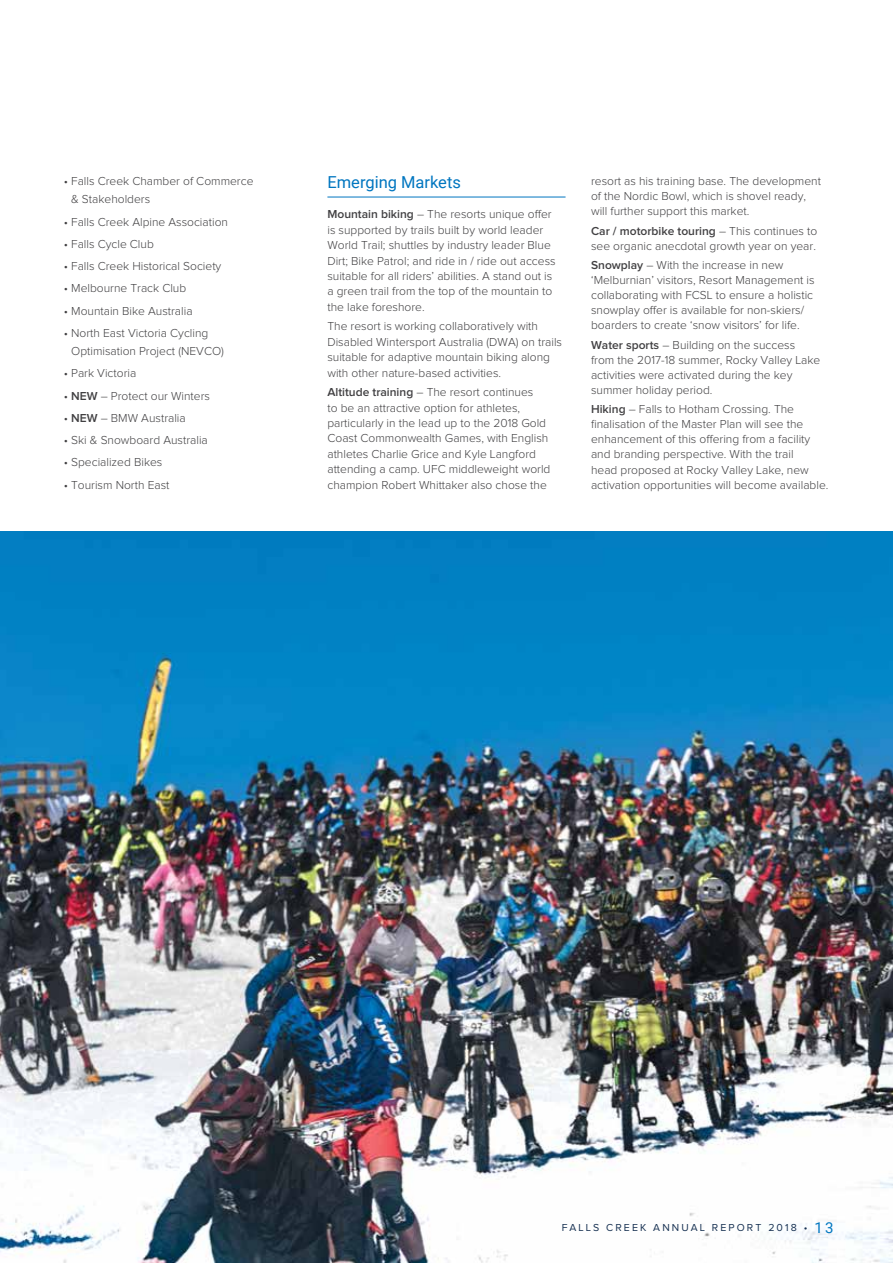
<style>
.page{position:relative;width:893px;height:1263px;background:#fff}
.page>*{position:absolute;margin:0;border:0;box-sizing:border-box;transform-origin:0 0}
.t1{font:16.5px "Roboto";color:#0076c0}
.t2{font:300 12px/15.5px "Proxima Nova";color:#414042}
.t3{font:10.5px "Proxima Nova";letter-spacing:.2em;color:#173152}
.s1{font-weight:600}
.s2{font-family:"Roboto";font-size:15px;color:#0076c0}
</style>
<div class="page">
<img style="left:0;top:531px;width:893px;height:732px">
<hr style="left:327px;top:197px;width:239px;height:1px;background:#0076c0">
<p class="t2" style="left:71px;top:173px;width:184px;line-height:18px;text-indent:-7px">• Falls Creek Chamber of Commerce &amp; Stakeholders</p>
<p class="t2" style="left:64px;top:214px;width:166px">• Falls Creek Alpine Association</p>
<p class="t2" style="left:64px;top:237px;width:92px">• Falls Cycle Club</p>
<p class="t2" style="left:64px;top:259px;width:159px">• Falls Creek Historical Society</p>
<p class="t2" style="left:64px;top:281px;width:124px">• Melbourne Track Club</p>
<p class="t2" style="left:64px;top:303px;width:130px">• Mountain Bike Australia</p>
<p class="t2" style="left:71px;top:324px;width:154px;line-height:18px;text-indent:-7px">• North East Victoria Cycling<br>Optimisation Project (NEVCO)</p>
<p class="t2" style="left:64px;top:366px;width:74px">• Park Victoria</p>
<p class="t2" style="left:64px;top:388px;width:148px">• <span class="s1">NEW</span> – Protect our Winters</p>
<p class="t2" style="left:64px;top:411px;width:124px">• <span class="s1">NEW</span> – BMW Australia</p>
<p class="t2" style="left:64px;top:433px;width:146px">• Ski &amp; Snowboard Australia</p>
<p class="t2" style="left:64px;top:455px;width:100px">• Specialized Bikes</p>
<p class="t2" style="left:64px;top:477px;width:107px">• Tourism North East</p>
<h1 class="t1" style="left:327px;top:171px;width:135px">Emerging Markets</h1>
<p class="t2" style="left:327px;top:207px;width:230px"><span class="s1">Mountain biking</span> – The resorts unique offer is supported by trails built by world leader World Trail; shuttles by industry leader Blue Dirt; Bike Patrol; and ride in / ride out access suitable for all riders’ abilities. A stand out is a green trail from the top of the mountain to the lake foreshore.</p>
<p class="t2" style="left:327px;top:319px;width:236px">The resort is working collaboratively with Disabled Wintersport Australia (DWA) on trails suitable for adaptive mountain biking along with other nature-based activities.</p>
<p class="t2" style="left:327px;top:385px;width:224px"><span class="s1">Altitude training</span> – The resort continues<br>to be an attractive option for athletes, particularly in the lead up to the 2018 Gold Coast Commonwealth Games, with English athletes Charlie Grice and Kyle Langford attending a camp. UFC middleweight world champion Robert Whittaker also chose the</p>
<p class="t2" style="left:591px;top:174px;width:231px;line-height:15px">resort as his training base. The development of the Nordic Bowl, which is shovel ready, will further support this market.</p>
<p class="t2" style="left:591px;top:224px;width:228px;line-height:15px"><span class="s1">Car / motorbike touring</span> – This continues to see organic anecdotal growth year on year.</p>
<p class="t2" style="left:591px;top:258px;width:225px;line-height:15px"><span class="s1">Snowplay</span> – With the increase in new ‘Melburnian’ visitors, Resort Management is collaborating with FCSL to ensure a holistic snowplay offer is available for non-skiers/ boarders to create ‘snow visitors’ for life.</p>
<p class="t2" style="left:591px;top:338px;width:231px;line-height:15px"><span class="s1">Water sports</span> – Building on the success from the 2017-18 summer, Rocky Valley Lake activities were activated during the key summer holiday period.</p>
<p class="t2" style="left:591px;top:402px;width:239px;line-height:15px"><span class="s1">Hiking</span> – Falls to Hotham Crossing. The finalisation of the Master Plan will see the enhancement of this offering from a facility and branding perspective. With the trail<br>head proposed at Rocky Valley Lake, new activation opportunities will become available.</p>
<p class="t3" style="left:562px;top:1223px;width:273px">FALLS CREEK ANNUAL REPORT 2018 • <span class="s2">13</span></p>
</div>
